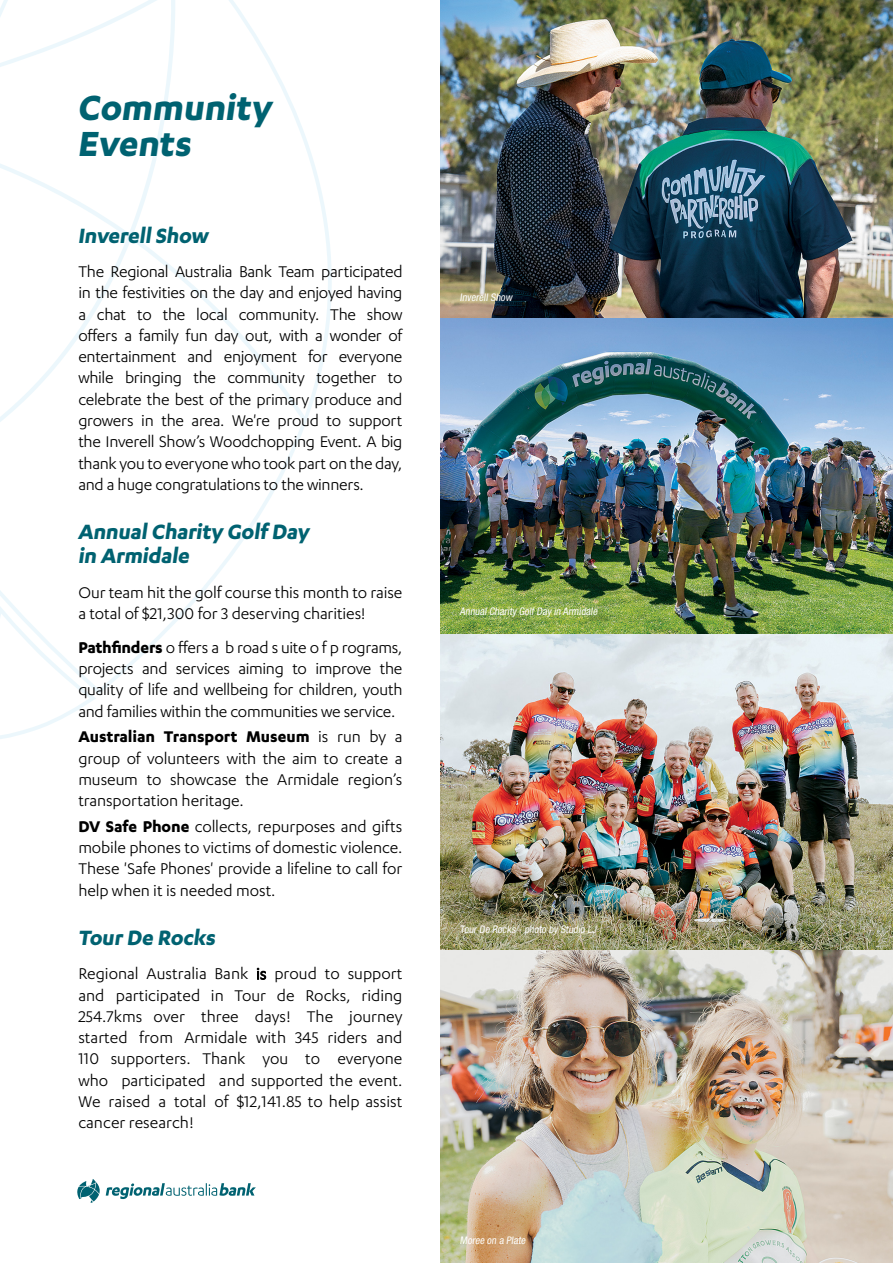
<style>
.page{position:relative;width:893px;height:1263px;background:#fff}
.page>*{position:absolute;margin:0;border:0;box-sizing:border-box;transform-origin:0 0}
.t1{font:700 40.5px/36px "Karbon";color:#006271}
.t2{font:700 24px/24px "Karbon";color:#006271}
.t3{font:18px/21.3px "Karbon";letter-spacing:-.005em;color:#000;text-align:justify}
.t4{font:condensed 10.5px "Helvetica Neue LT Std";color:#fff}
.s1{font-weight:700}
</style>
<div class="page">
<svg style="left:0;top:694px;width:96px;height:45px"></svg>
<svg style="left:0;top:0;width:332px;height:694px"></svg>
<svg style="left:77px;top:1179px;width:179px;height:24px"></svg>
<img style="left:441px;top:0;width:452px;height:1263px">
<h1 class="t1" style="left:77px;top:88px;width:195px">Community<br>Events</h1>
<h2 class="t2" style="left:78px;top:223px;width:135px">InverellShow</h2>
<p class="t3" style="left:78px;top:260px;width:326px">The Regional Australia Bank Team participated in the festivities on the day and enjoyed having a chat to the local community. The show offers a family fun day out, with a wonder of entertainment and enjoyment for everyone while bringing the community together to celebrate the best of the primary produce and growers in the area. We're proud to support the Inverell Show’s Woodchopping Event. A big thank you to everyone who took part on the day, and a huge congratulations to the winners.</p>
<h2 class="t2" style="left:78px;top:519px;width:233px">AnnualCharity Golf Day in Armidale</h2>
<p class="t3" style="left:78px;top:581px;width:326px">Our team hit the golf course this month to raise a total of $21,300 for 3 deserving charities!</p>
<p class="t3" style="left:78px;top:636px;width:326px"><span class="s1">Pathfinders</span> o ffers a b road s uite o f p rograms, projects and services aiming to improve the quality of life and wellbeing for children, youth and families within the communities we service.</p>
<p class="t3" style="left:78px;top:726px;width:326px"><span class="s1">Australian Transport Museum</span> is run by a group of volunteers with the aim to create a museum to showcase the Armidale region’s transportation heritage.</p>
<p class="t3" style="left:78px;top:815px;width:326px"><span class="s1">DV Safe Phone</span> collects, repurposes and gifts mobile phones to victims of domestic violence.<br>These 'Safe Phones' provide a lifeline to call for help when it is needed most.</p>
<h2 class="t2" style="left:78px;top:925px;width:143px">Tour De Rocks</h2>
<p class="t3" style="left:78px;top:963px;width:326px">Regional Australia Bank is proud to support and participated in Tour de Rocks, riding 254.7kms over three days! The journey started from Armidale with 345 riders and 110 supporters. Thank you to everyone who participated and supported the event.<br>We raised a total of $12,141.85 to help assist cancer research!</p>
<p class="t4" style="left:460px;top:291px;width:55px">Inverell Show</p>
<p class="t4" style="left:460px;top:606px;width:141px">Annual Charity Golf Day in Armidale</p>
<p class="t4" style="left:460px;top:923px;width:140px">Tour De Rocks - photo by Studio LJ</p>
<p class="t4" style="left:460px;top:1234px;width:69px">Moree on a Plate</p>
</div>
